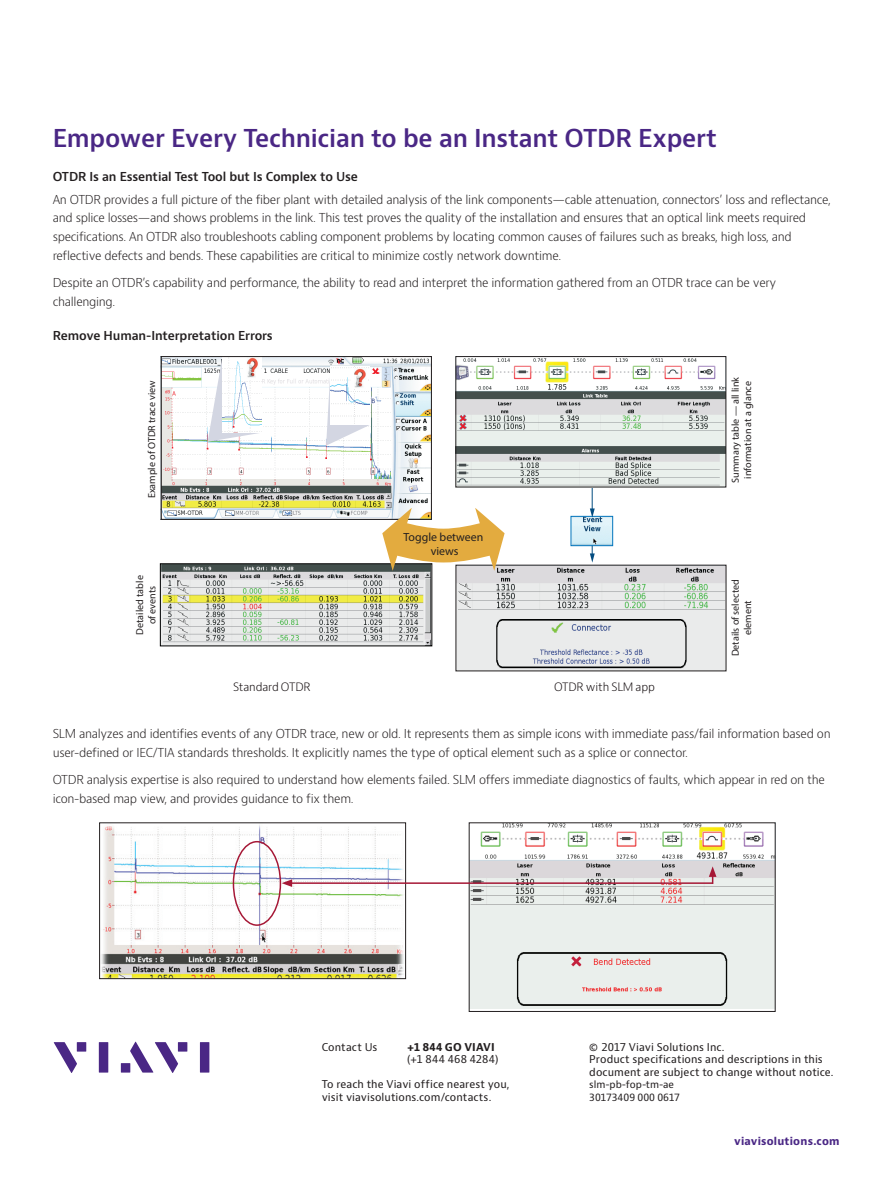
<style>
.page{position:relative;width:893px;height:1191px;background:#fff}
.page>*{position:absolute;margin:0;border:0;box-sizing:border-box;transform-origin:0 0}
.t1{font:600 24px "Bernino Sans";letter-spacing:-.01em;color:#4a2785}
.t2{font:300 12px/18.8px "Bernino Sans";letter-spacing:-.025em;color:#231f20}
.t3{font:600 12px "Bernino Sans";letter-spacing:-.01em;color:#231f20}
.t4{font:11.85px/14.2px "Myriad Pro";color:#231f20;text-align:center}
.t5{font:300 11.25px "Bernino Sans";letter-spacing:-.01em;color:#110a0c}
.t6{font:10.5px/12.6px "Bernino Sans";letter-spacing:.005em;color:#231f20}
.t7{font:700 10.5px "Bernino Sans";letter-spacing:.02em;color:#4a2785}
.t8{font:700 10.5px "Bernino Sans";letter-spacing:.015em;color:#231f20}
.t9{font:10.2px/12.1px "Myriad Pro";color:#231f20;text-align:center}
.t10{font:9.75px/12.6px "Bernino Sans";letter-spacing:-.01em;color:#231f20}
</style>
<div class="page">
<svg style="left:54px;top:1042px;width:23px;height:31px"></svg>
<div style="left:77px;top:1042px;width:9px;height:9px;background:#4a2785"></div>
<div style="left:99px;top:1042px;width:9px;height:30px;background:#4a2785"></div>
<div style="left:178px;top:1042px;width:9px;height:9px;background:#4a2785"></div>
<div style="left:200px;top:1042px;width:9px;height:30px;background:#4a2785"></div>
<svg style="left:130px;top:1041px;width:48px;height:32px"></svg>
<div style="left:121px;top:1063px;width:9px;height:9px;background:#4a2785"></div>
<img style="left:101px;top:825px;width:303px;height:152px">
<div style="left:99px;top:822px;width:307px;height:157px;border:1px solid #231f20"></div>
<img style="left:471px;top:824px;width:302px;height:184px">
<div style="left:233px;top:841px;width:48px;height:85px;border:2px solid #a61836;border-radius:50%"></div>
<hr style="left:290px;top:882px;width:422px;height:2px;background:#a61836">
<svg style="left:282px;top:879px;width:10px;height:8px"></svg>
<svg style="left:709px;top:866px;width:7px;height:18px"></svg>
<img style="left:162px;top:565px;width:268px;height:79px">
<div style="left:160px;top:563px;width:272px;height:83px;border:1px solid #000101"></div>
<img style="left:163px;top:358px;width:267px;height:160px">
<svg style="left:208px;top:358px;width:54px;height:84px"></svg>
<img style="left:222px;top:358px;width:39px;height:74px">
<svg style="left:326px;top:366px;width:43px;height:79px"></svg>
<img style="left:331px;top:366px;width:38px;height:58px">
<img style="left:244px;top:358px;width:16px;height:21px">
<img style="left:351px;top:368px;width:16px;height:21px">
<img style="left:457px;top:567px;width:267px;height:102px">
<img style="left:572px;top:518px;width:39px;height:26px">
<div style="left:570px;top:516px;width:43px;height:30px;border:1px solid #0577be"></div>
<svg style="left:590px;top:487px;width:5px;height:30px"></svg>
<svg style="left:590px;top:546px;width:5px;height:16px"></svg>
<img style="left:457px;top:358px;width:267px;height:127px">
<div style="left:455px;top:356px;width:271px;height:131px;border:1px solid #231f20"></div>
<div style="left:161px;top:356px;width:271px;height:164px;border:1px solid #231f20"></div>
<svg style="left:356px;top:496px;width:175px;height:83px"></svg>
<h1 class="t1" style="left:53px;top:123px;width:666px">Empower Every Technician to be an Instant OTDR Expert</h1>
<p class="t3" style="left:53px;top:168px;width:307px">OTDR Is an Essential Test Tool but Is Complex to Use</p>
<p class="t2" style="left:53px;top:190px;width:780px">An OTDR provides a full picture of the fiber plant with detailed analysis of the link components—cable attenuation, connectors’ loss and reflectance, and splice losses—and shows problems in the link. This test proves the quality of the installation and ensures that an optical link meets required specifications. An OTDR also troubleshoots cabling component problems by locating common causes of failures such as breaks, high loss, and reflective defects and bends. These capabilities are critical to minimize costly network downtime.</p>
<p class="t2" style="left:53px;top:273px;width:725px">Despite an OTDR’s capability and performance, the ability to read and interpret the information gathered from an OTDR trace can be very challenging.</p>
<p class="t3" style="left:53px;top:328px;width:222px">Remove Human-Interpretation Errors</p>
<p class="t9" style="left:145px;top:498px;width:120px;rotate:-90deg">Example of OTDR trace view</p>
<p class="t9" style="left:134px;top:635px;width:61px;rotate:-90deg">Detailed table of events</p>
<p class="t4" style="left:404px;top:529px;width:81px">Toggle between views</p>
<p class="t5" style="left:233px;top:680px;width:79px">Standard OTDR</p>
<p class="t5" style="left:554px;top:680px;width:103px">OTDR with SLM app</p>
<p class="t9" style="left:729px;top:483px;width:107px;rotate:-90deg">Summary table — all link information at a glance</p>
<p class="t9" style="left:729px;top:656px;width:79px;rotate:-90deg">Details of selected element</p>
<p class="t2" style="left:53px;top:725px;width:779px">SLM analyzes and identifies events of any OTDR trace, new or old. It represents them as simple icons with immediate pass/fail information based on user-defined or IEC/TIA standards thresholds. It explicitly names the type of optical element such as a splice or connector.</p>
<p class="t2" style="left:53px;top:771px;width:774px">OTDR analysis expertise is also required to understand how elements failed. SLM offers immediate diagnostics of faults, which appear in red on the icon-based map view, and provides guidance to fix them.</p>
<p class="t6" style="left:322px;top:1040px;width:57px">Contact Us</p>
<p class="t8" style="left:407px;top:1040px;width:89px">+1 844 GO VIAVI</p>
<p class="t6" style="left:407px;top:1053px;width:93px">(+1 844 468 4284)</p>
<p class="t6" style="left:322px;top:1078px;width:189px">To reach the Viavi office nearest you, visit viavisolutions.com/contacts.</p>
<p class="t6" style="left:589px;top:1040px;width:246px">© 2017 Viavi Solutions Inc.<br>Product specifications and descriptions in this document are subject to change without notice.</p>
<p class="t10" style="left:589px;top:1078px;width:92px">slm-pb-fop-tm-ae<br>30173409 000 0617</p>
<p class="t7" style="left:734px;top:1134px;width:107px">viavisolutions.com</p>
</div>
